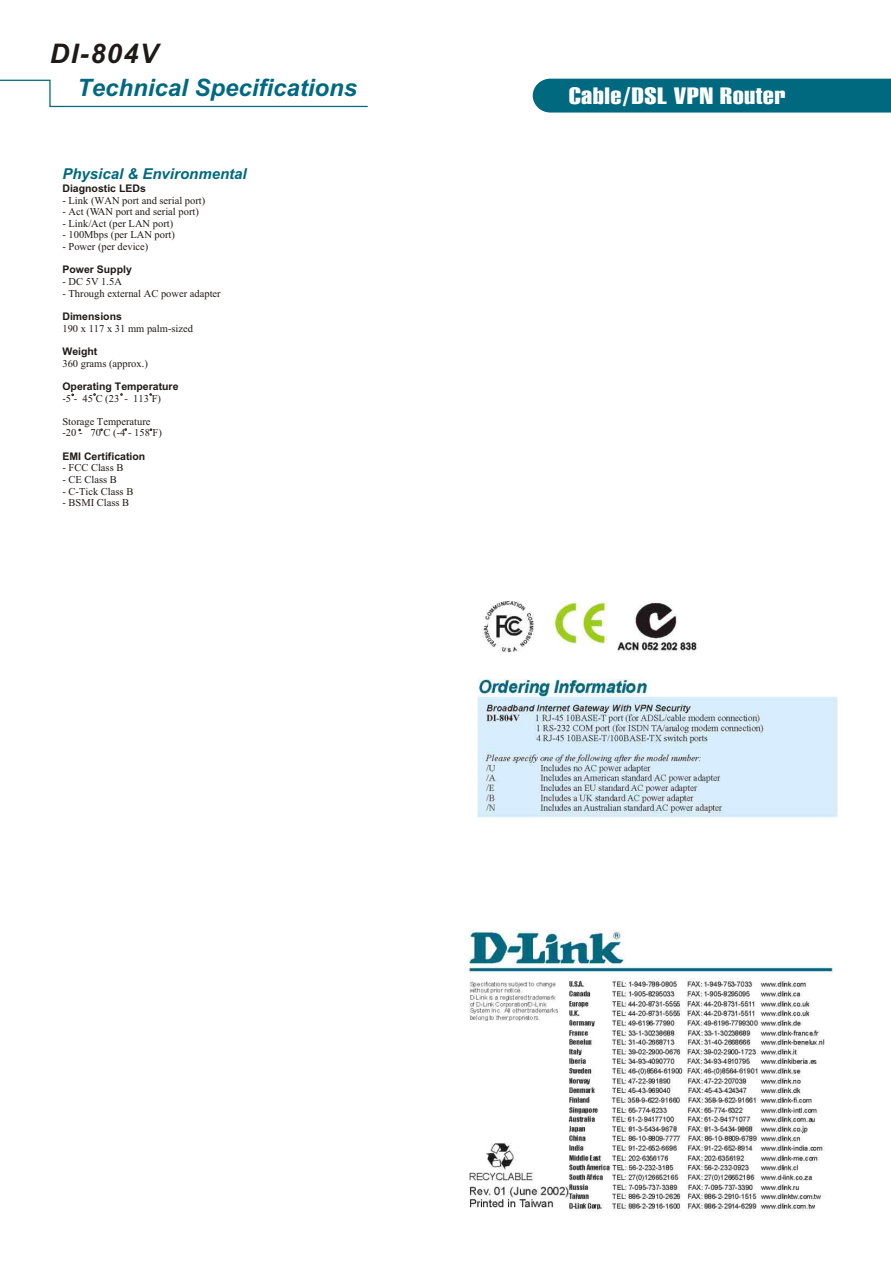
<style>
.page{position:relative;width:891px;height:1263px;background:#fff}
.page>*{position:absolute;margin:0;border:0;box-sizing:border-box;transform-origin:0 0}
.t1{font:italic 700 27px "Arial";letter-spacing:.055em;color:#1f1a17}
.t2{font:italic 700 24px "Arial";color:#006980}
.t3{font:22.95px "Swiss 911 X Cm BT";letter-spacing:.015em;color:#fff;scale:1.42 1}
.t4{font:italic 700 15px "Arial";color:#006980}
.t5{font:10.5px/11.7px "Times New Roman";color:#1f1a17}
.t6{font:700 10.5px "Arial";color:#1f1a17}
</style>
<div class="page">
<svg style="left:0;top:79px;width:368px;height:29px"></svg>
<svg style="left:532px;top:78px;width:359px;height:35px;background:#0b6f85"></svg>
<img style="left:470px;top:601px;width:368px;height:611px">
<h1 class="t1" style="left:50px;top:43px;width:110px">DI-804V</h1>
<h2 class="t2" style="left:77px;top:79px;width:282px">Technical Specifications</h2>
<h3 class="t4" style="left:62px;top:168px;width:186px">Physical &amp; Environmental</h3>
<p class="t6" style="left:62px;top:184px;width:85px">Diagnostic LEDs</p>
<p class="t5" style="left:62px;top:195px;width:144px">- Link (WAN port and serial port)</p>
<p class="t5" style="left:62px;top:207px;width:138px">- Act (WAN port and serial port)</p>
<p class="t5" style="left:62px;top:218px;width:112px">- Link/Act (per LAN port)</p>
<p class="t5" style="left:62px;top:230px;width:114px">- 100Mbps (per LAN port)</p>
<p class="t5" style="left:62px;top:242px;width:88px">- Power (per device)</p>
<p class="t6" style="left:62px;top:266px;width:71px">Power Supply</p>
<p class="t5" style="left:62px;top:277px;width:61px">- DC 5V 1.5A</p>
<p class="t5" style="left:62px;top:288px;width:160px">- Through external AC power adapter</p>
<p class="t6" style="left:62px;top:312px;width:61px">Dimensions</p>
<p class="t5" style="left:62px;top:323px;width:132px">190 x 117 x 31 mm palm-sized</p>
<p class="t6" style="left:62px;top:347px;width:37px">Weight</p>
<p class="t5" style="left:62px;top:358px;width:87px">360 grams (approx.)</p>
<p class="t6" style="left:62px;top:382px;width:118px">Operating Temperature</p>
<p class="t5" style="left:62px;top:393px;width:100px">-5 - 45 C (23 - 113 F)</p>
<p class="t5" style="left:62px;top:417px;width:101px">Storage Temperature -20 - 70 C (-4 - 158 F)</p>
<p class="t6" style="left:62px;top:452px;width:84px">EMI Certification</p>
<p class="t5" style="left:62px;top:463px;width:63px">- FCC Class B</p>
<p class="t5" style="left:62px;top:475px;width:56px">- CE Class B</p>
<p class="t5" style="left:62px;top:486px;width:72px">- C-Tick Class B</p>
<p class="t5" style="left:62px;top:498px;width:68px">- BSMI Class B</p>
<h3 class="t3" style="left:569px;top:86px;width:154px">Cable/DSL VPN Router</h3>
</div>
